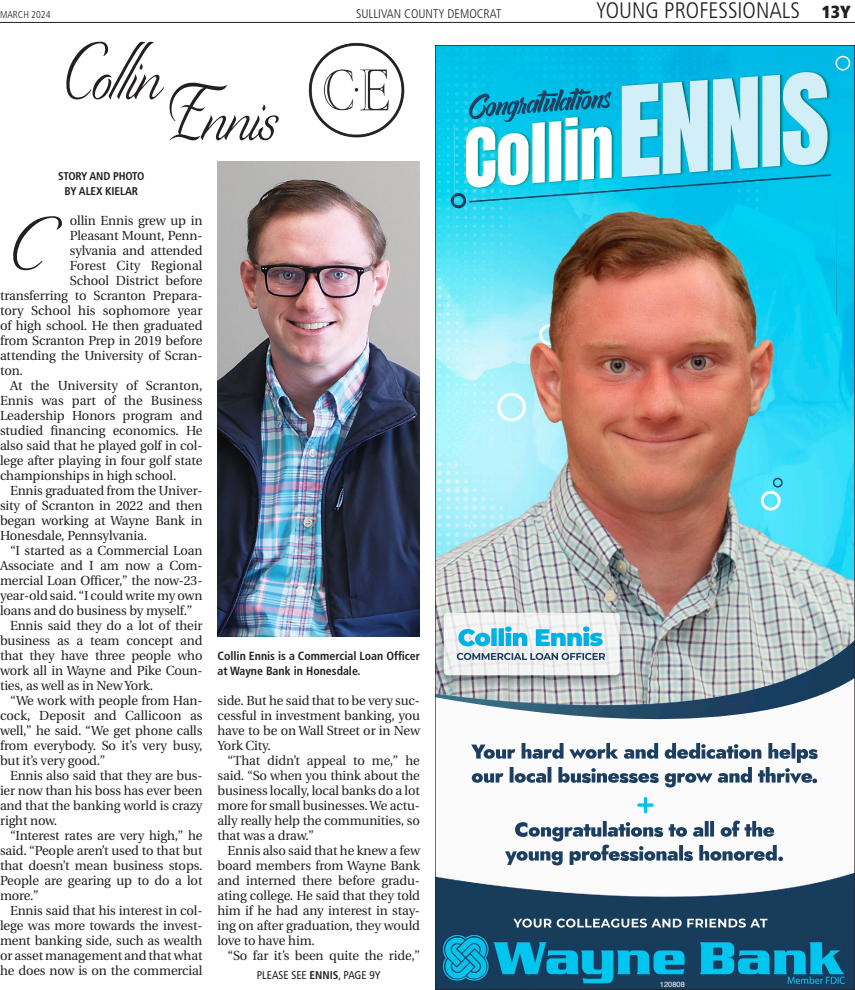
<style>
.page{position:relative;width:855px;height:990px;background:#fff}
.page>*{position:absolute;margin:0;border:0;box-sizing:border-box;transform-origin:0 0}
.Head_4_BulmerRegDisp{font:86.25px "Recherche";letter-spacing:-.01em;color:#231f20;scale:.8 1}
.Tab_Text{font:80.62px "Recherche";color:#231f20}
.t1{font:300 condensed 22.5px "Frutiger";color:#231f20}
.Tab_Text-2{font:13.12px/15px "Utopia";letter-spacing:-.01em;color:#231f20;text-align:justify}
.t2{font:300 condensed 12.5px "Frutiger";color:#231f20}
.CAPTION_FrutigerBold{font:700 condensed 11.88px/15px "Frutiger";color:#231f20}
.BYLINE_FrutigerBoldC{font:700 condensed 11.25px "Frutiger";letter-spacing:-.01em;color:#231f20}
.JUMPLINE_FrutigerCn{font:condensed 11.25px "Frutiger";color:#231f20}
.t3{font:300 condensed 10px "Frutiger";color:#231f20}
.t4{font:7.5px "Helvetica";color:#fff}
.s1{font-weight:900;font-size:17.5px}
.s2{font-weight:700}
</style>
<div class="page">
<hr style="left:0;top:22px;width:855px;height:1px;background:#231f20">
<img style="left:437px;top:47px;width:416px;height:941px">
<img style="left:437px;top:678px;width:416px;height:146px">
<img style="left:637px;top:797px;width:17px;height:16px">
<img style="left:556px;top:294px;width:40px;height:39px">
<img style="left:539px;top:324px;width:21px;height:21px">
<img style="left:836px;top:56px;width:14px;height:15px">
<img style="left:761px;top:491px;width:20px;height:20px">
<svg style="left:773px;top:478px;width:10px;height:10px"></svg>
<img style="left:471px;top:595px;width:36px;height:18px">
<img style="left:460px;top:553px;width:18px;height:18px">
<img style="left:497px;top:393px;width:29px;height:28px">
<img style="left:451px;top:193px;width:15px;height:15px">
<img style="left:454px;top:125px;width:1px;height:125px">
<svg style="left:454px;top:194px;width:1px;height:13px"></svg>
<img style="left:444px;top:613px;width:176px;height:62px">
<img style="left:471px;top:613px;width:36px;height:18px">
<img style="left:836px;top:190px;width:1px;height:125px">
<img style="left:218px;top:161px;width:201px;height:475px">
<img style="left:308px;top:42px;width:97px;height:96px">
<p class="t3" style="left:0;top:9px;width:52px">MARCH 2024</p>
<p class="t2" style="left:356px;top:7px;width:147px">SULLIVAN COUNTY DEMOCRAT</p>
<p class="t1" style="left:596px;top:-2px;width:256px">YOUNG PROFESSIONALS <span class="s1">13Y</span></p>
<p class="Head_4_BulmerRegDisp" style="left:67px;top:19px;width:119px">Collin</p>
<p class="Head_4_BulmerRegDisp" style="left:169px;top:60px;width:136px">Ennis</p>
<p class="BYLINE_FrutigerBoldC" style="left:58px;top:169px;width:88px">STORY AND PHOTO</p>
<p class="BYLINE_FrutigerBoldC" style="left:64px;top:184px;width:75px">BY ALEX KIELAR</p>
<p class="Tab_Text-2" style="left:70px;top:213px;width:134px">ollin Ennis grew up in</p>
<p class="Tab_Text-2" style="left:70px;top:228px;width:134px">Pleasant Mount, Penn-</p>
<p class="Tab_Text-2" style="left:70px;top:243px;width:134px">sylvania and attended</p>
<p class="Tab_Text-2" style="left:70px;top:258px;width:134px">Forest City Regional</p>
<p class="Tab_Text-2" style="left:70px;top:273px;width:134px">School District before</p>
<p class="Tab_Text-2" style="left:0;top:288px;width:204px">transferring to Scranton Prepara-</p>
<p class="Tab_Text-2" style="left:0;top:303px;width:204px">tory School his sophomore year</p>
<p class="Tab_Text-2" style="left:0;top:318px;width:204px">of high school. He then graduated</p>
<p class="Tab_Text-2" style="left:0;top:333px;width:204px">from Scranton Prep in 2019 before</p>
<p class="Tab_Text-2" style="left:0;top:348px;width:204px">attending the University of Scran-</p>
<p class="Tab_Text-2" style="left:0;top:363px;width:25px">ton.</p>
<p class="Tab_Text-2" style="left:0;top:378px;width:204px;text-indent:10px">At the University of Scranton, Ennis was part of the Business Leadership Honors program and studied financing economics. He also said that he played golf in col&shy;lege after playing in four golf state championships in high school.</p>
<p class="Tab_Text-2" style="left:0;top:483px;width:204px;text-indent:10px">Ennis graduated from the Univer&shy;sity of Scranton in 2022 and then began working at Wayne Bank in Honesdale, Pennsylvania.</p>
<p class="Tab_Text-2" style="left:0;top:543px;width:204px;text-indent:10px">“I started as a Commercial Loan Associate and I am now a Com&shy;mercial Loan Officer,” the now-23- year-old said. “I could write my own loans and do business by myself.”</p>
<p class="Tab_Text-2" style="left:0;top:618px;width:204px;text-indent:10px">Ennis said they do a lot of their business as a team concept and that they have three people who work all in Wayne and Pike Coun&shy;ties, as well as in New York.</p>
<p class="Tab_Text-2" style="left:0;top:693px;width:204px;text-indent:10px">“We work with people from Han&shy;cock, Deposit and Callicoon as well,” he said. “We get phone calls from everybody. So it’s very busy, but it’s very good.”</p>
<p class="Tab_Text-2" style="left:0;top:768px;width:204px;text-indent:10px">Ennis also said that they are bus&shy;ier now than his boss has ever been and that the banking world is crazy right now.</p>
<p class="Tab_Text-2" style="left:0;top:828px;width:204px;text-indent:10px">“Interest rates are very high,” he said. “People aren’t used to that but that doesn’t mean business stops.<br>People are gearing up to do a lot more.”</p>
<p class="Tab_Text-2" style="left:0;top:903px;width:204px;text-indent:10px">Ennis said that his interest in col&shy;lege was more towards the invest&shy;ment banking side, such as wealth or asset management and that what he does now is on the commercial</p>
<p class="Tab_Text" style="left:14px;top:195px;width:34px">C</p>
<p class="CAPTION_FrutigerBold" style="left:218px;top:648px;width:204px">Collin Ennis is a Commercial Loan Officer at Wayne Bank in Honesdale.</p>
<p class="Tab_Text-2" style="left:218px;top:693px;width:204px">side. But he said that to be very suc&shy;cessful in investment banking, you have to be on Wall Street or in New York City.</p>
<p class="Tab_Text-2" style="left:218px;top:753px;width:204px;text-indent:10px">“That didn’t appeal to me,” he said. “So when you think about the business locally, local banks do a lot more for small businesses. We actu&shy;ally really help the communities, so that was a draw.”</p>
<p class="Tab_Text-2" style="left:218px;top:843px;width:204px;text-indent:10px">Ennis also said that he knew a few board members from Wayne Bank and interned there before gradu&shy;ating college. He said that they told him if he had any interest in stay&shy;ing on after graduation, they would love to have him.</p>
<p class="Tab_Text-2" style="left:228px;top:948px;width:194px">“So far it’s been quite the ride,”</p>
<p class="JUMPLINE_FrutigerCn" style="left:257px;top:968px;width:125px">PLEASE SEE <span class="s2">ENNIS</span>, PAGE 9Y</p>
<p class="t4" style="left:660px;top:978px;width:27px">120808</p>
</div>
